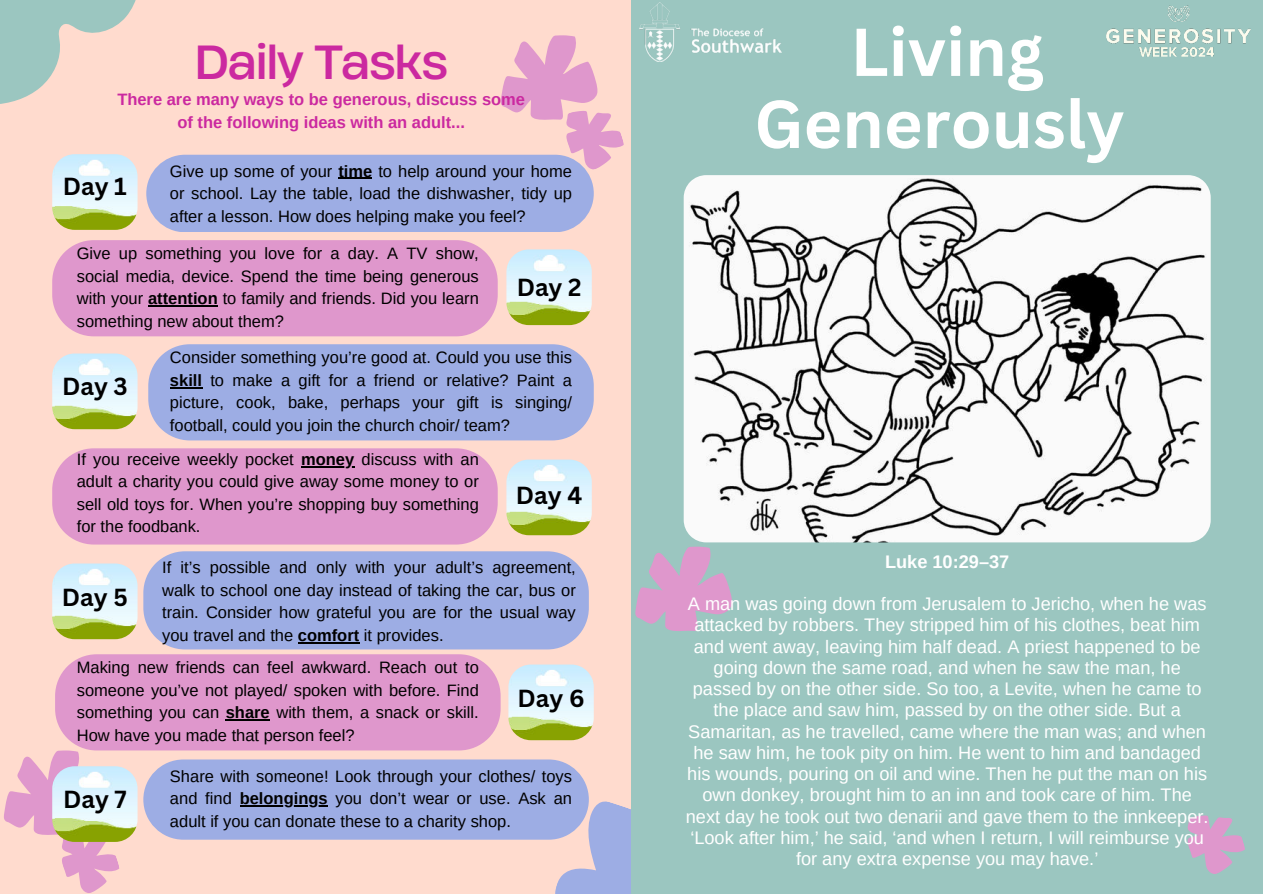
<style>
.page{position:relative;width:1263px;height:894px;background:#fff}
.page>*{position:absolute;margin:0;border:0;box-sizing:border-box;transform-origin:0 0}
.t1{font:700 66px/72px "Canva Sans";color:#fff;text-align:center}
.t2{font:45px "Heading Now 74";letter-spacing:-.04em;color:#cb29a0}
.t3{font:700 24px "Canva Sans";color:#000}
.t4{font:18.15px/21.1px "Arimo";color:#fff;text-align:center}
.t5{font:700 18.15px "Arimo";color:#fff}
.t6{font:16.5px/22.5px "Arimo";color:#000;text-align:justify}
.t7{font:700 16.5px/22.5px "Arimo";color:#cb29a0;text-align:center}
.s1{font-weight:700}
</style>
<div class="page">
<div style="left:0;top:0;width:1263px;height:893px;background:#ffdbce"></div>
<div style="left:631px;top:0;width:632px;height:893px;background:#9bc6c0"></div>
<img style="left:684px;top:175px;width:527px;height:367px">
<img style="left:52px;top:154px;width:86px;height:76px;border-radius:22px">
<svg style="left:501px;top:35px;width:123px;height:134px"></svg>
<svg style="left:0;top:0;width:136px;height:104px"></svg>
<img style="left:52px;top:353px;width:86px;height:76px;border-radius:22px">
<img style="left:506px;top:249px;width:86px;height:76px;border-radius:22px">
<div style="left:146px;top:155px;width:448px;height:77px;background:#9dade4;border-radius:39px"></div>
<div style="left:52px;top:240px;width:446px;height:96px;background:#df97cc"></div>
<div style="left:148px;top:344px;width:446px;height:96px;background:#9dade4"></div>
<img style="left:1106px;top:5px;width:145px;height:53px">
<svg style="left:4px;top:448px;width:728px;height:445px"></svg>
<svg style="left:1187px;top:815px;width:58px;height:58px"></svg>
<img style="left:639px;top:2px;width:142px;height:60px">
<hr style="left:338px;top:178px;width:34px;height:1px;background:#000">
<hr style="left:148px;top:305px;width:70px;height:1px;background:#000">
<hr style="left:301px;top:466px;width:53px;height:1px;background:#000">
<hr style="left:170px;top:387px;width:32px;height:1px;background:#000">
<hr style="left:240px;top:805px;width:88px;height:1px;background:#000">
<hr style="left:226px;top:719px;width:44px;height:1px;background:#000">
<hr style="left:298px;top:641px;width:61px;height:2px;background:#000">
<h2 class="t2" style="left:194px;top:29px;width:256px">Daily Tasks</h2>
<p class="t7" style="left:117px;top:89px;width:409px">There are many ways to be generous, discuss some of the following ideas with an adult...</p>
<p class="t6" style="left:170px;top:160px;width:404px">Give up some of your <span class="s1">time</span> to help around your home or school. Lay the table, load the dishwasher, tidy up after a lesson. How does helping make you feel?</p>
<p class="t6" style="left:77px;top:242px;width:404px">Give up something you love for a day. A TV show, social media, device. Spend the time being generous with your <span class="s1">attention</span> to family and friends. Did you learn something new about them?</p>
<h3 class="t3" style="left:63px;top:172px;width:66px">Day 1</h3>
<h3 class="t3" style="left:517px;top:272px;width:66px">Day 2</h3>
<h3 class="t3" style="left:62px;top:371px;width:67px">Day 3</h3>
<p class="t6" style="left:170px;top:346px;width:404px">Consider something you’re good at. Could you use this <span class="s1">skill</span> to make a gift for a friend or relative? Paint a picture, cook, bake, perhaps your gift is singing/ football, could you join the church choir/ team?</p>
<p class="t6" style="left:77px;top:448px;width:404px">If you receive weekly pocket <span class="s1">money</span> discuss with an adult a charity you could give away some money to or sell old toys for. When you’re shopping buy something for the foodbank.</p>
<h3 class="t3" style="left:516px;top:481px;width:68px">Day 4</h3>
<h3 class="t3" style="left:62px;top:583px;width:67px">Day 5</h3>
<p class="t6" style="left:162px;top:556px;width:415px">If it’s possible and only with your adult’s agreement, walk to school one day instead of taking the car, bus or train. Consider how grateful you are for the usual way you travel and the <span class="s1">comfort</span> it provides.</p>
<p class="t6" style="left:77px;top:656px;width:404px">Making new friends can feel awkward. Reach out to someone you’ve not played/ spoken with before. Find something you can <span class="s1">share</span> with them, a snack or skill.<br>How have you made that person feel?</p>
<h3 class="t3" style="left:518px;top:683px;width:69px">Day 6</h3>
<h3 class="t3" style="left:63px;top:784px;width:65px">Day 7</h3>
<p class="t6" style="left:170px;top:764px;width:404px">Share with someone! Look through your clothes/ toys and find <span class="s1">belongings</span> you don’t wear or use. Ask an adult if you can donate these to a charity shop.</p>
<h1 class="t1" style="left:754px;top:17px;width:372px">Living<br>Generously</h1>
<p class="t5" style="left:885px;top:549px;width:126px">Luke 10:29–37</p>
<p class="t4" style="left:686px;top:593px;width:524px">A man was going down from Jerusalem to Jericho, when he was attacked by robbers. They stripped him of his clothes, beat him and went away, leaving him half dead. A priest happened to be going down the same road, and when he saw the man, he passed by on the other side. So too, a Levite, when he came to the place and saw him, passed by on the other side. But a Samaritan, as he travelled, came where the man was; and when he saw him, he took pity on him. He went to him and bandaged his wounds, pouring on oil and wine. Then he put the man on his own donkey, brought him to an inn and took care of him. The next day he took out two denarii and gave them to the innkeeper. ‘Look after him,’ he said, ‘and when I return, I will reimburse you for any extra expense you may have.’</p>
</div>
